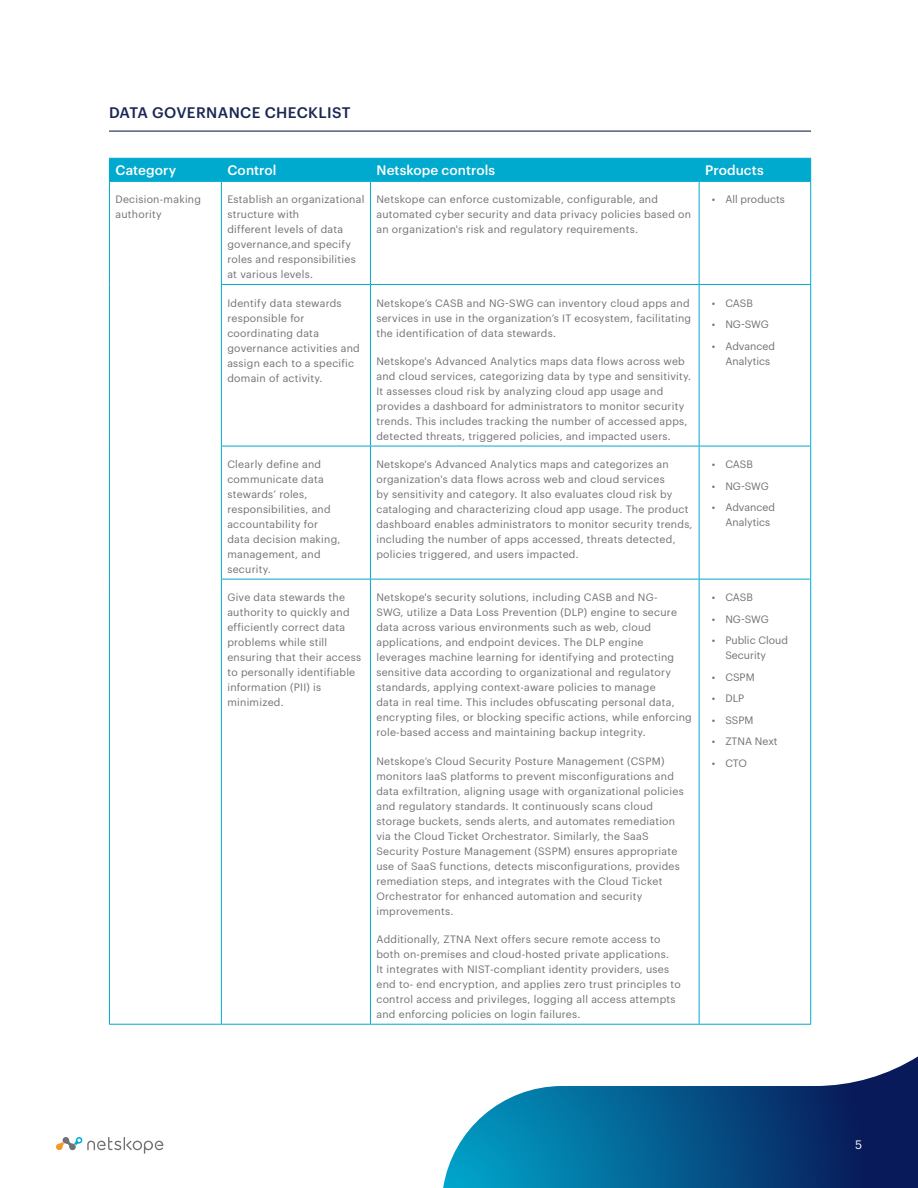
<style>
.page{position:relative;width:918px;height:1188px;background:#fff}
.page>*{position:absolute;margin:0;border:0;box-sizing:border-box;transform-origin:0 0}
.subhead_1{font:500 15px "Graphik";letter-spacing:.025em;color:#1a2753}
.subhead_2{font:500 13.5px "Graphik";letter-spacing:.005em;color:#fff}
.t1{font:12px "Graphik";color:#fff}
.Body_Copy{font:10.5px/15px "Graphik";letter-spacing:.025em;color:#717074}
.Body_Copy-2{font:10.5px/15px "Graphik";color:#717074}
</style>
<div class="page">
<svg style="left:443px;top:1056px;width:475px;height:132px"></svg>
<svg style="left:56px;top:1137px;width:107px;height:17px"></svg>
<hr style="left:109px;top:131px;width:702px;height:1px;background:#1a2753">
<hr style="left:109px;top:181px;width:112px;height:1px;background:#00a9ce">
<hr style="left:221px;top:181px;width:149px;height:1px;background:#00a9ce">
<hr style="left:370px;top:181px;width:329px;height:1px;background:#00a9ce">
<hr style="left:699px;top:181px;width:112px;height:1px;background:#00a9ce">
<div style="left:109px;top:158px;width:702px;height:23px;background:#00a9ce"></div>
<hr style="left:698px;top:159px;width:2px;height:22px;background:#00a9ce">
<hr style="left:109px;top:182px;width:1px;height:102px;background:#00a9ce">
<hr style="left:221px;top:182px;width:1px;height:102px;background:#00a9ce">
<hr style="left:370px;top:182px;width:1px;height:102px;background:#00a9ce">
<hr style="left:109px;top:284px;width:1px;height:162px;background:#00a9ce">
<hr style="left:221px;top:284px;width:149px;height:1px;background:#00a9ce">
<hr style="left:221px;top:285px;width:1px;height:161px;background:#00a9ce">
<hr style="left:370px;top:284px;width:329px;height:1px;background:#00a9ce">
<hr style="left:370px;top:285px;width:1px;height:161px;background:#00a9ce">
<hr style="left:109px;top:446px;width:1px;height:133px;background:#00a9ce">
<hr style="left:221px;top:446px;width:149px;height:1px;background:#00a9ce">
<hr style="left:221px;top:446px;width:1px;height:133px;background:#00a9ce">
<hr style="left:370px;top:446px;width:329px;height:1px;background:#00a9ce">
<hr style="left:370px;top:446px;width:1px;height:133px;background:#00a9ce">
<hr style="left:109px;top:579px;width:1px;height:445px;background:#00a9ce">
<hr style="left:221px;top:579px;width:149px;height:1px;background:#00a9ce">
<hr style="left:221px;top:580px;width:1px;height:444px;background:#00a9ce">
<hr style="left:370px;top:579px;width:329px;height:1px;background:#00a9ce">
<hr style="left:370px;top:580px;width:1px;height:444px;background:#00a9ce">
<hr style="left:109px;top:1024px;width:112px;height:1px;background:#00a9ce">
<hr style="left:221px;top:1024px;width:149px;height:1px;background:#00a9ce">
<hr style="left:370px;top:1024px;width:329px;height:1px;background:#00a9ce">
<hr style="left:699px;top:182px;width:1px;height:102px;background:#00a9ce">
<hr style="left:810px;top:182px;width:1px;height:102px;background:#00a9ce">
<hr style="left:699px;top:284px;width:112px;height:1px;background:#00a9ce">
<hr style="left:699px;top:285px;width:1px;height:161px;background:#00a9ce">
<hr style="left:810px;top:285px;width:1px;height:161px;background:#00a9ce">
<hr style="left:699px;top:446px;width:112px;height:1px;background:#00a9ce">
<hr style="left:699px;top:446px;width:1px;height:133px;background:#00a9ce">
<hr style="left:810px;top:446px;width:1px;height:133px;background:#00a9ce">
<hr style="left:699px;top:579px;width:112px;height:1px;background:#00a9ce">
<hr style="left:699px;top:580px;width:1px;height:444px;background:#00a9ce">
<hr style="left:810px;top:580px;width:1px;height:444px;background:#00a9ce">
<hr style="left:699px;top:1024px;width:112px;height:1px;background:#00a9ce">
<p class="subhead_1" style="left:109px;top:101px;width:243px">DATA GOVERNANCE CHECKLIST</p>
<p class="subhead_2" style="left:115px;top:160px;width:62px">Category</p>
<p class="subhead_2" style="left:227px;top:160px;width:51px">Control</p>
<p class="subhead_2" style="left:376px;top:160px;width:120px">Netskope controls</p>
<p class="subhead_2" style="left:705px;top:160px;width:60px">Products</p>
<p class="Body_Copy" style="left:115px;top:191px;width:87px">Decision-making authority</p>
<p class="Body_Copy" style="left:227px;top:191px;width:139px">Establish an organizational structure with<br>different levels of data governance,and specify roles and responsibilities at various levels.</p>
<p class="Body_Copy" style="left:376px;top:191px;width:316px">Netskope can enforce customizable, configurable, and automated cyber security and data privacy policies based on an organization's risk and regulatory requirements.</p>
<p class="Body_Copy-2" style="left:712px;top:191px;width:75px">• All products</p>
<p class="Body_Copy" style="left:227px;top:294px;width:134px">Identify data stewards responsible for coordinating data governance activities and assign each to a specific domain of activity.</p>
<p class="Body_Copy" style="left:376px;top:294px;width:316px">Netskope’s CASB and NG-SWG can inventory cloud apps and services in use in the organization’s IT ecosystem, facilitating the identification of data stewards.</p>
<p class="Body_Copy" style="left:712px;top:294px;width:43px">• CASB</p>
<p class="Body_Copy" style="left:712px;top:316px;width:58px">• NG-SWG</p>
<p class="Body_Copy-2" style="left:725px;top:337px;width:51px;text-indent:-14px">• Advanced<br>Analytics</p>
<p class="Body_Copy" style="left:376px;top:353px;width:316px">Netskope's Advanced Analytics maps data flows across web and cloud services, categorizing data by type and sensitivity.<br>It assesses cloud risk by analyzing cloud app usage and provides a dashboard for administrators to monitor security trends. This includes tracking the number of accessed apps, detected threats, triggered policies, and impacted users.</p>
<p class="Body_Copy" style="left:227px;top:456px;width:115px">Clearly define and communicate data stewards’ roles, responsibilities, and accountability for data decision making, management, and security.</p>
<p class="Body_Copy" style="left:376px;top:456px;width:318px">Netskope's Advanced Analytics maps and categorizes an organization's data flows across web and cloud services<br>by sensitivity and category. It also evaluates cloud risk by cataloging and characterizing cloud app usage. The product dashboard enables administrators to monitor security trends, including the number of apps accessed, threats detected, policies triggered, and users impacted.</p>
<p class="Body_Copy" style="left:712px;top:456px;width:43px">• CASB</p>
<p class="Body_Copy" style="left:712px;top:477px;width:58px">• NG-SWG</p>
<p class="Body_Copy-2" style="left:725px;top:499px;width:51px;text-indent:-14px">• Advanced<br>Analytics</p>
<p class="Body_Copy" style="left:227px;top:589px;width:135px">Give data stewards the authority to quickly and efficiently correct data problems while still ensuring that their access to personally identifiable information (PII) is minimized.</p>
<p class="Body_Copy" style="left:376px;top:589px;width:317px">Netskope's security solutions, including CASB and NG-<br>SWG, utilize a Data Loss Prevention (DLP) engine to secure data across various environments such as web, cloud applications, and endpoint devices. The DLP engine leverages machine learning for identifying and protecting sensitive data according to organizational and regulatory standards, applying context-aware policies to manage<br>data in real time. This includes obfuscating personal data, encrypting files, or blocking specific actions, while enforcing role-based access and maintaining backup integrity.</p>
<p class="Body_Copy" style="left:376px;top:753px;width:309px">Netskope’s Cloud Security Posture Management (CSPM) monitors IaaS platforms to prevent misconfigurations and data exfiltration, aligning usage with organizational policies and regulatory standards. It continuously scans cloud storage buckets, sends alerts, and automates remediation via the Cloud Ticket Orchestrator. Similarly, the SaaS Security Posture Management (SSPM) ensures appropriate use of SaaS functions, detects misconfigurations, provides remediation steps, and integrates with the Cloud Ticket Orchestrator for enhanced automation and security improvements.</p>
<p class="Body_Copy" style="left:376px;top:931px;width:306px">Additionally, ZTNA Next offers secure remote access to both on-premises and cloud-hosted private applications.<br>It integrates with NIST-compliant identity providers, uses end to- end encryption, and applies zero trust principles to control access and privileges, logging all access attempts and enforcing policies on login failures.</p>
<p class="Body_Copy" style="left:712px;top:589px;width:43px">• CASB</p>
<p class="Body_Copy" style="left:712px;top:611px;width:58px">• NG-SWG</p>
<p class="Body_Copy-2" style="left:725px;top:632px;width:64px;text-indent:-14px">• Public Cloud<br>Security</p>
<p class="Body_Copy" style="left:712px;top:668px;width:44px">• CSPM</p>
<p class="Body_Copy" style="left:712px;top:690px;width:34px">• DLP</p>
<p class="Body_Copy" style="left:712px;top:711px;width:43px">• SSPM</p>
<p class="Body_Copy-2" style="left:712px;top:733px;width:67px">• ZTNA Next</p>
<p class="Body_Copy" style="left:712px;top:754px;width:37px">• CTO</p>
<p class="t1" style="left:855px;top:1136px;width:9px">5</p>
</div>
